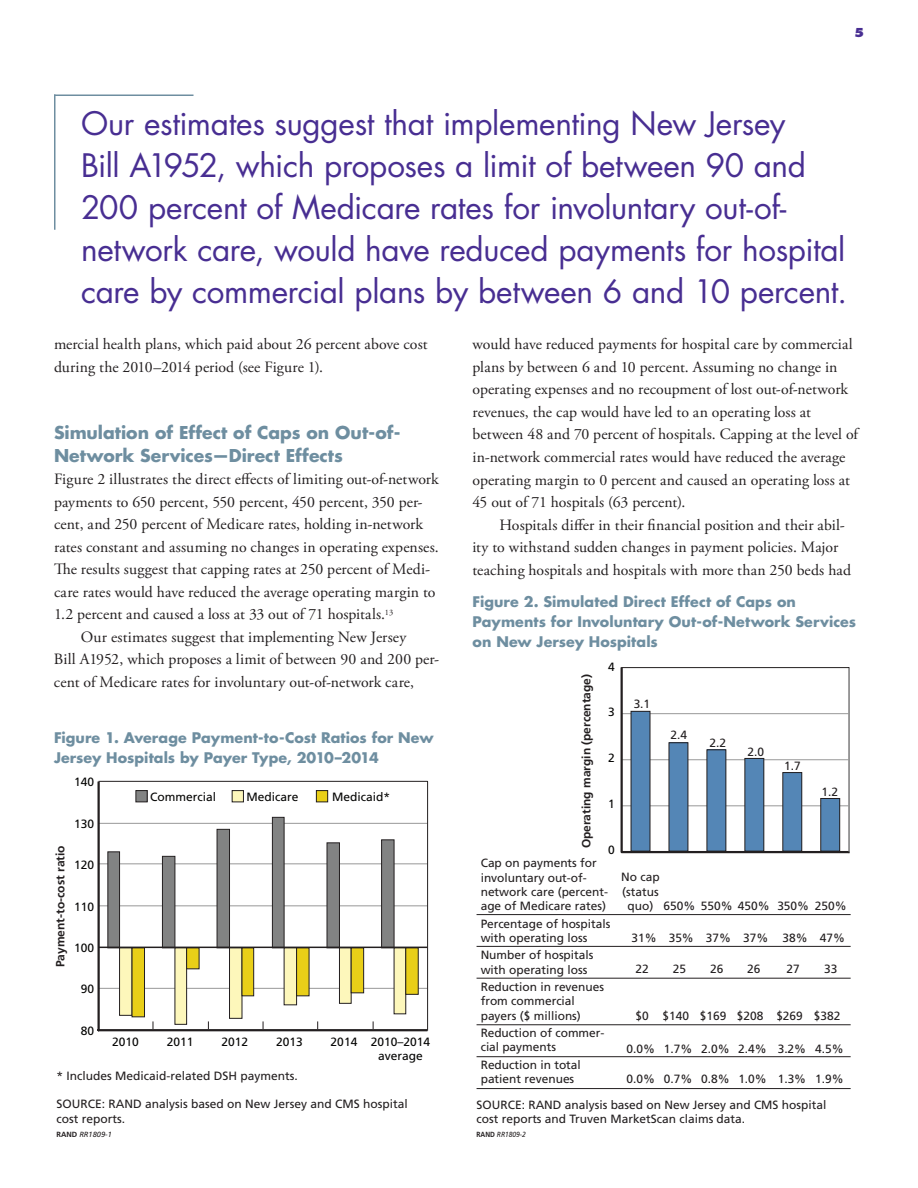
<style>
.page{position:relative;width:918px;height:1188px;background:#fff}
.page>*{position:absolute;margin:0;border:0;box-sizing:border-box;transform-origin:0 0}
.t1{font:31.5px/42px "Futura Std";letter-spacing:-.01em;color:#482e92}
.t2{font:700 17.25px/22.5px "Futura Std";color:#6e8ea0}
.t3{font:15.75px/22.5px "Adobe Garamond Pro";letter-spacing:.005em;color:#231f20}
.t4{font:700 14.25px/20.2px "Futura Std";letter-spacing:.005em;color:#6e8ea0}
.t5{font:12px/14.4px "Frutiger LT Std";color:#231f20}
.t6{font:12px/14.4px "Frutiger LT Std";color:#050504}
.t7{font:700 12px "Frutiger LT Std";color:#231f20}
.t8{font:800 12px "Futura Std";color:#482e92}
.t9{font:italic 7.5px "Frutiger LT Std";color:#231f20}
.t10{font:italic 7.5px "Frutiger LT Std";color:#231f20;scale:.89 1}
.s1{font-weight:700;font-style:normal}
</style>
<div class="page">
<svg style="left:98px;top:781px;width:330px;height:250px"></svg>
<svg style="left:107px;top:817px;width:312px;height:212px"></svg>
<hr style="left:477px;top:946px;width:374px;height:1px;background:#231f20">
<hr style="left:477px;top:978px;width:374px;height:1px;background:#231f20">
<hr style="left:477px;top:1024px;width:374px;height:1px;background:#231f20">
<hr style="left:477px;top:1056px;width:374px;height:1px;background:#231f20">
<hr style="left:477px;top:1088px;width:374px;height:1px;background:#231f20">
<hr style="left:477px;top:914px;width:374px;height:1px;background:#231f20">
<svg style="left:620px;top:667px;width:230px;height:187px"></svg>
<div style="left:821px;top:798px;width:19px;height:53px;background:#5486b6"></div>
<div style="left:820px;top:798px;width:20px;height:53px;border:1px solid #231f20"></div>
<div style="left:783px;top:773px;width:19px;height:78px;background:#5486b6"></div>
<div style="left:782px;top:772px;width:20px;height:79px;border:1px solid #231f20"></div>
<div style="left:745px;top:758px;width:19px;height:93px;background:#5486b6"></div>
<div style="left:744px;top:758px;width:20px;height:93px;border:1px solid #231f20"></div>
<div style="left:707px;top:750px;width:19px;height:101px;background:#5486b6"></div>
<div style="left:707px;top:749px;width:19px;height:102px;border:1px solid #231f20"></div>
<div style="left:669px;top:743px;width:19px;height:108px;background:#5486b6"></div>
<div style="left:631px;top:711px;width:19px;height:140px;background:#5486b6"></div>
<hr style="left:848px;top:668px;width:2px;height:183px;background:#989898">
<hr style="left:54px;top:94px;width:140px;height:2px;background:#6e8ea0">
<hr style="left:54px;top:94px;width:2px;height:136px;background:#6e8ea0">
<p class="t8" style="left:854px;top:25px;width:11px">5</p>
<p class="t1" style="left:81px;top:103px;width:768px">Our estimates suggest that implementing New Jersey<br>Bill A1952, which proposes a limit of between 90 and 200 percent of Medicare rates for involuntary out-of&shy;network care, would have reduced payments for hospital care by commercial plans by between 6 and 10 percent.</p>
<p class="t3" style="left:54px;top:334px;width:375px">mercial health plans, which paid about 26 percent above cost during the 2010–2014 period (see Figure 1).</p>
<p class="t2" style="left:54px;top:422px;width:348px">Simulation of Effect of Caps on Out-of-<br>Network Services—Direct Effects</p>
<p class="t3" style="left:54px;top:469px;width:386px">Figure 2 illustrates the direct effects of limiting out-of-network</p>
<p class="t3" style="left:54px;top:491px;width:370px">payments to 650 percent, 550 percent, 450 percent, 350 per-</p>
<p class="t3" style="left:54px;top:514px;width:370px">cent, and 250 percent of Medicare rates, holding in-network</p>
<p class="t3" style="left:54px;top:536px;width:386px">rates constant and assuming no changes in operating expenses.</p>
<p class="t3" style="left:54px;top:559px;width:378px">The results suggest that capping rates at 250 percent of Medi-</p>
<p class="t3" style="left:54px;top:581px;width:383px">care rates would have reduced the average operating margin to</p>
<p class="t3" style="left:54px;top:604px;width:341px">1.2 percent and caused a loss at 33 out of 71 hospitals.<sup>13</sup></p>
<p class="t3" style="left:81px;top:626px;width:327px">Our estimates suggest that implementing New Jersey</p>
<p class="t3" style="left:54px;top:649px;width:387px">Bill A1952, which proposes a limit of between 90 and 200 per-</p>
<p class="t3" style="left:54px;top:671px;width:362px">cent of Medicare rates for involuntary out-of-network care,</p>
<p class="t4" style="left:54px;top:727px;width:381px">Figure 1. Average Payment-to-Cost Ratios for New<br>Jersey Hospitals by Payer Type, 2010–2014</p>
<p class="t6" style="left:74px;top:775px;width:22px">140</p>
<p class="t7" style="left:53px;top:967px;width:124px;rotate:-90deg">Payment-to-cost ratio</p>
<p class="t6" style="left:74px;top:816px;width:22px">130</p>
<p class="t6" style="left:74px;top:858px;width:22px">120</p>
<p class="t6" style="left:74px;top:899px;width:22px">110</p>
<p class="t6" style="left:74px;top:941px;width:22px">100</p>
<p class="t6" style="left:81px;top:982px;width:15px">90</p>
<p class="t6" style="left:81px;top:1024px;width:15px">80</p>
<p class="t6" style="left:150px;top:789px;width:68px">Commercial</p>
<p class="t6" style="left:247px;top:789px;width:54px">Medicare</p>
<p class="t6" style="left:332px;top:789px;width:60px">Medicaid*</p>
<p class="t6" style="left:112px;top:1034px;width:28px">2010</p>
<p class="t6" style="left:167px;top:1034px;width:28px">2011</p>
<p class="t6" style="left:221px;top:1034px;width:28px">2012</p>
<p class="t6" style="left:276px;top:1034px;width:28px">2013</p>
<p class="t6" style="left:378px;top:1034px;width:54px;text-indent:-47px">2014 2010–2014 average</p>
<p class="t5" style="left:56px;top:1069px;width:243px">* Includes Medicaid-related DSH payments.</p>
<p class="t5" style="left:56px;top:1097px;width:353px">SOURCE: RAND analysis based on New Jersey and CMS hospital cost reports.</p>
<p class="t9" style="left:56px;top:1130px;width:57px"><span class="s1">RAND</span> RR1809-1</p>
<p class="t3" style="left:472px;top:334px;width:387px">would have reduced payments for hospital care by commercial plans by between 6 and 10 percent. Assuming no change in operating expenses and no recoupment of lost out-of-network revenues, the cap would have led to an operating loss at between 48 and 70 percent of hospitals. Capping at the level of in-network commercial rates would have reduced the average operating margin to 0 percent and caused an operating loss at 45 out of 71 hospitals (63 percent).</p>
<p class="t3" style="left:472px;top:514px;width:380px;text-indent:27px">Hospitals differ in their financial position and their abil&shy;ity to withstand sudden changes in payment policies. Major teaching hospitals and hospitals with more than 250 beds had</p>
<p class="t4" style="left:472px;top:591px;width:385px">Figure 2. Simulated Direct Effect of Caps on<br>Payments for Involuntary Out-of-Network Services on New Jersey Hospitals</p>
<p class="t7" style="left:579px;top:848px;width:176px;rotate:-90deg">Operating margin (percentage)</p>
<p class="t6" style="left:608px;top:659px;width:8px">4</p>
<p class="t6" style="left:608px;top:705px;width:8px">3</p>
<p class="t6" style="left:608px;top:751px;width:8px">2</p>
<p class="t6" style="left:608px;top:797px;width:8px">1</p>
<p class="t6" style="left:608px;top:842px;width:8px">0</p>
<p class="t5" style="left:634px;top:697px;width:18px">3.1</p>
<p class="t5" style="left:670px;top:728px;width:18px">2.4</p>
<p class="t5" style="left:710px;top:736px;width:18px">2.2</p>
<p class="t5" style="left:748px;top:745px;width:18px">2.0</p>
<p class="t5" style="left:784px;top:759px;width:18px">1.7</p>
<p class="t5" style="left:822px;top:785px;width:18px">1.2</p>
<p class="t5" style="left:481px;top:856px;width:129px">Cap on payments for involuntary out-of&shy;network care (percent&shy;age of Medicare rates)</p>
<p class="t5" style="left:481px;top:916px;width:131px">Percentage of hospitals with operating loss</p>
<p class="t5" style="left:481px;top:948px;width:114px">Number of hospitals with operating loss</p>
<p class="t5" style="left:481px;top:980px;width:125px">Reduction in revenues from commercial payers ($ millions)</p>
<p class="t5" style="left:481px;top:1026px;width:125px">Reduction of commer&shy;cial payments</p>
<p class="t5" style="left:481px;top:1057px;width:102px">Reduction in total patient revenues</p>
<p class="t5" style="left:477px;top:1098px;width:351px">SOURCE: RAND analysis based on New Jersey and CMS hospital cost reports and Truven MarketScan claims data.</p>
<p class="t10" style="left:477px;top:1130px;width:57px"><span class="s1">RAND</span> RR1809-2</p>
<p class="t5" style="left:621px;top:870px;width:40px">No cap</p>
<p class="t5" style="left:622px;top:884px;width:38px">(status</p>
<p class="t5" style="left:628px;top:899px;width:221px">quo) 650% 550% 450% 350% 250%</p>
<p class="t5" style="left:631px;top:931px;width:215px">31% 35% 37% 37% 38% 47%</p>
<p class="t5" style="left:636px;top:961px;width:15px">22</p>
<p class="t5" style="left:673px;top:961px;width:15px">25</p>
<p class="t5" style="left:710px;top:961px;width:15px">26</p>
<p class="t5" style="left:747px;top:961px;width:15px">26</p>
<p class="t5" style="left:787px;top:961px;width:15px">27</p>
<p class="t5" style="left:824px;top:961px;width:15px">33</p>
<p class="t5" style="left:636px;top:1009px;width:206px">$0 $140 $169 $208 $269 $382</p>
<p class="t5" style="left:627px;top:1041px;width:219px">0.0% 1.7% 2.0% 2.4% 3.2% 4.5%</p>
<p class="t5" style="left:627px;top:1071px;width:219px">0.0% 0.7% 0.8% 1.0% 1.3% 1.9%</p>
</div>
